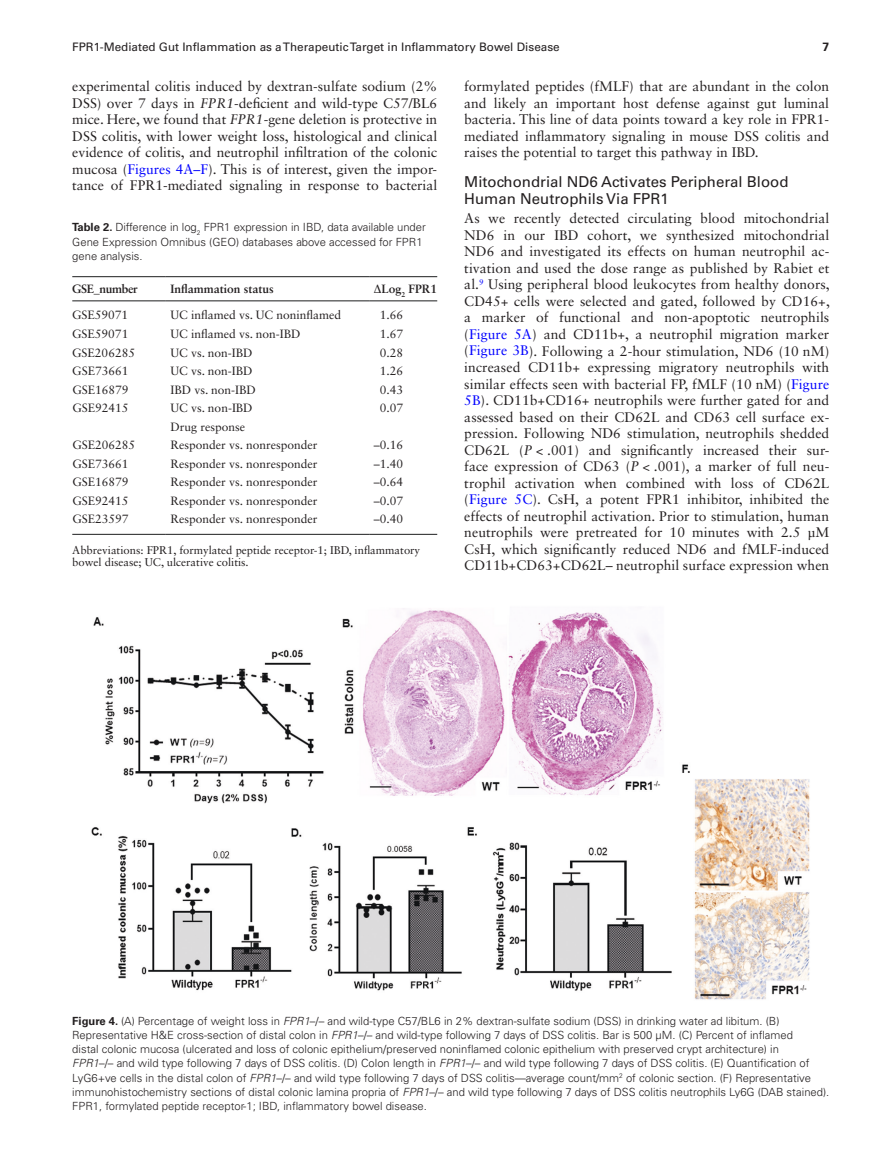
<style>
.page{position:relative;width:893px;height:1174px;background:#fff}
.page>*{position:absolute;margin:0;border:0;box-sizing:border-box;transform-origin:0 0}
.t1{font:15px/16.5px "Univers LT Std";color:#231f20}
.t2{font:13.95px/16.5px "Sabon LT Std";letter-spacing:.005em;color:#231f20;text-align:justify}
.t3{font:13.8px/16.5px "Sabon LT Std";color:#231f20;text-align:justify}
.t4{font:12px "Sabon LT Std";color:#231f20}
.t5{font:700 12px "Sabon LT Std";color:#231f20}
.t6{font:700 12px "Sabon LT Std";letter-spacing:-.03em;color:#231f20}
.t7{font:700 12px "Univers LT Std";color:#231f20}
.t8{font:11.7px "Univers LT Std 3";color:#231f20}
.t9{font:300 11.25px/14.2px "Univers LT Std";color:#231f20}
.t10{font:11.25px/12px "Sabon LT Std";color:#231f20}
.s1{font-style:italic}
.s2{color:#00f}
.s3{font-weight:700}
</style>
<div class="page">
<hr style="left:72px;top:276px;width:94px;height:1px;background:#1d1e1f">
<hr style="left:72px;top:300px;width:94px;height:1px;background:#1d1e1f">
<hr style="left:166px;top:276px;width:203px;height:1px;background:#1d1e1f">
<hr style="left:166px;top:300px;width:203px;height:1px;background:#1d1e1f">
<hr style="left:369px;top:276px;width:68px;height:1px;background:#1d1e1f">
<hr style="left:369px;top:300px;width:68px;height:1px;background:#1d1e1f">
<hr style="left:72px;top:534px;width:94px;height:1px;background:#1d1e1f">
<hr style="left:166px;top:534px;width:203px;height:1px;background:#1d1e1f">
<hr style="left:369px;top:534px;width:68px;height:1px;background:#1d1e1f">
<img style="left:91px;top:608px;width:719px;height:392px">
<p class="t8" style="left:72px;top:40px;width:489px">FPR1-Mediated Gut Inflammation as a Therapeutic Target in Inflammatory Bowel Disease</p>
<p class="t7" style="left:822px;top:40px;width:8px">7</p>
<p class="t3" style="left:72px;top:78px;width:366px">experimental colitis induced by dextran-sulfate sodium (2% DSS) over 7 days in <span class="s1">FPR1</span>-deficient and wild-type C57/BL6 mice. Here, we found that <span class="s1">FPR1</span>-gene deletion is protective in DSS colitis, with lower weight loss, histological and clinical evidence of colitis, and neutrophil infiltration of the colonic mucosa (<span class="s2">Figures 4A–F</span>). This is of interest, given the impor&shy;tance of FPR1-mediated signaling in response to bacterial</p>
<p class="t3" style="left:464px;top:78px;width:366px">formylated peptides (fMLF) that are abundant in the colon and likely an important host defense against gut luminal bacteria. This line of data points toward a key role in FPR1- mediated inflammatory signaling in mouse DSS colitis and raises the potential to target this pathway in IBD.</p>
<p class="t9" style="left:72px;top:220px;width:355px"><span class="s3">Table 2.</span> Difference in log<sub>2</sub> FPR1 expression in IBD, data available under<br>Gene Expression Omnibus (GEO) databases above accessed for FPR1 gene analysis.</p>
<p class="t6" style="left:72px;top:281px;width:67px">GSE_number</p>
<p class="t5" style="left:170px;top:281px;width:105px">Inflammation status</p>
<p class="t5" style="left:374px;top:281px;width:65px">∆Log<sub>2</sub> FPR1</p>
<p class="t4" style="left:72px;top:308px;width:58px">GSE59071</p>
<p class="t4" style="left:170px;top:308px;width:172px">UC inflamed vs. UC noninflamed</p>
<p class="t4" style="left:380px;top:308px;width:25px">1.66</p>
<p class="t4" style="left:72px;top:326px;width:58px">GSE59071</p>
<p class="t4" style="left:170px;top:326px;width:132px">UC inflamed vs. non-IBD</p>
<p class="t4" style="left:380px;top:326px;width:25px">1.67</p>
<p class="t4" style="left:72px;top:345px;width:64px">GSE206285</p>
<p class="t4" style="left:170px;top:345px;width:84px">UC vs. non-IBD</p>
<p class="t4" style="left:380px;top:345px;width:25px">0.28</p>
<p class="t4" style="left:72px;top:364px;width:58px">GSE73661</p>
<p class="t4" style="left:170px;top:364px;width:84px">UC vs. non-IBD</p>
<p class="t4" style="left:380px;top:364px;width:25px">1.26</p>
<p class="t4" style="left:72px;top:382px;width:58px">GSE16879</p>
<p class="t4" style="left:170px;top:382px;width:87px">IBD vs. non-IBD</p>
<p class="t4" style="left:380px;top:382px;width:25px">0.43</p>
<p class="t4" style="left:72px;top:401px;width:58px">GSE92415</p>
<p class="t4" style="left:170px;top:401px;width:84px">UC vs. non-IBD</p>
<p class="t4" style="left:380px;top:401px;width:25px">0.07</p>
<p class="t4" style="left:170px;top:419px;width:76px">Drug response</p>
<p class="t4" style="left:72px;top:438px;width:64px">GSE206285</p>
<p class="t4" style="left:170px;top:438px;width:148px">Responder vs. nonresponder</p>
<p class="t4" style="left:374px;top:438px;width:31px">–0.16</p>
<p class="t4" style="left:72px;top:456px;width:58px">GSE73661</p>
<p class="t4" style="left:170px;top:456px;width:148px">Responder vs. nonresponder</p>
<p class="t4" style="left:374px;top:456px;width:31px">–1.40</p>
<p class="t4" style="left:72px;top:475px;width:58px">GSE16879</p>
<p class="t4" style="left:170px;top:475px;width:148px">Responder vs. nonresponder</p>
<p class="t4" style="left:374px;top:475px;width:31px">–0.64</p>
<p class="t4" style="left:72px;top:493px;width:58px">GSE92415</p>
<p class="t4" style="left:170px;top:493px;width:148px">Responder vs. nonresponder</p>
<p class="t4" style="left:374px;top:493px;width:31px">–0.07</p>
<p class="t4" style="left:72px;top:512px;width:58px">GSE23597</p>
<p class="t4" style="left:170px;top:512px;width:148px">Responder vs. nonresponder</p>
<p class="t4" style="left:374px;top:512px;width:31px">–0.40</p>
<p class="t10" style="left:72px;top:544px;width:349px">Abbreviations: FPR1, formylated peptide receptor-1; IBD, inflammatory bowel disease; UC, ulcerative colitis.</p>
<h3 class="t1" style="left:464px;top:174px;width:326px">Mitochondrial ND6 Activates Peripheral Blood<br>Human Neutrophils Via FPR1</h3>
<p class="t2" style="left:464px;top:210px;width:367px">As we recently detected circulating blood mitochondrial ND6 in our IBD cohort, we synthesized mitochondrial ND6 and investigated its effects on human neutrophil ac&shy;tivation and used the dose range as published by Rabiet et al.<sup>9</sup> Using peripheral blood leukocytes from healthy donors, CD45+ cells were selected and gated, followed by CD16+, a marker of functional and non-apoptotic neutrophils (<span class="s2">Figure 5A</span>) and CD11b+, a neutrophil migration marker (<span class="s2">Figure 3B</span>). Following a 2-hour stimulation, ND6 (10 nM) increased CD11b+ expressing migratory neutrophils with similar effects seen with bacterial FP, fMLF (10 nM) (<span class="s2">Figure 5B</span>). CD11b+CD16+ neutrophils were further gated for and assessed based on their CD62L and CD63 cell surface ex&shy;pression. Following ND6 stimulation, neutrophils shedded CD62L (<span class="s1">P</span> &lt; .001) and significantly increased their sur&shy;face expression of CD63 (<span class="s1">P</span> &lt; .001), a marker of full neu&shy;trophil activation when combined with loss of CD62L (<span class="s2">Figure 5C</span>). CsH, a potent FPR1 inhibitor, inhibited the effects of neutrophil activation. Prior to stimulation, human neutrophils were pretreated for 10 minutes with 2.5 µM CsH, which significantly reduced ND6 and fMLF-induced CD11b+CD63+CD62L– neutrophil surface expression when</p>
<p class="t9" style="left:72px;top:1013px;width:758px"><span class="s3">Figure 4.</span> (A) Percentage of weight loss in <span class="s1">FPR1</span>–/– and wild-type C57/BL6 in 2% dextran-sulfate sodium (DSS) in drinking water ad libitum. (B)<br>Representative H&amp;E cross-section of distal colon in <span class="s1">FPR1</span>–/– and wild-type following 7 days of DSS colitis. Bar is 500 µM. (C) Percent of inflamed<br>distal colonic mucosa (ulcerated and loss of colonic epithelium/preserved noninflamed colonic epithelium with preserved crypt architecture) in<br><span class="s1">FPR1</span>–/– and wild type following 7 days of DSS colitis. (D) Colon length in <span class="s1">FPR1</span>–/– and wild type following 7 days of DSS colitis. (E) Quantification of LyG6+ve cells in the distal colon of <span class="s1">FPR1</span>–/– and wild type following 7 days of DSS colitis—average count/mm<sup>2</sup> of colonic section. (F) Representative immunohistochemistry sections of distal colonic lamina propria of <span class="s1">FPR1</span>–/– and wild type following 7 days of DSS colitis neutrophils Ly6G (DAB stained).<br>FPR1, formylated peptide receptor-1; IBD, inflammatory bowel disease.</p>
</div>
